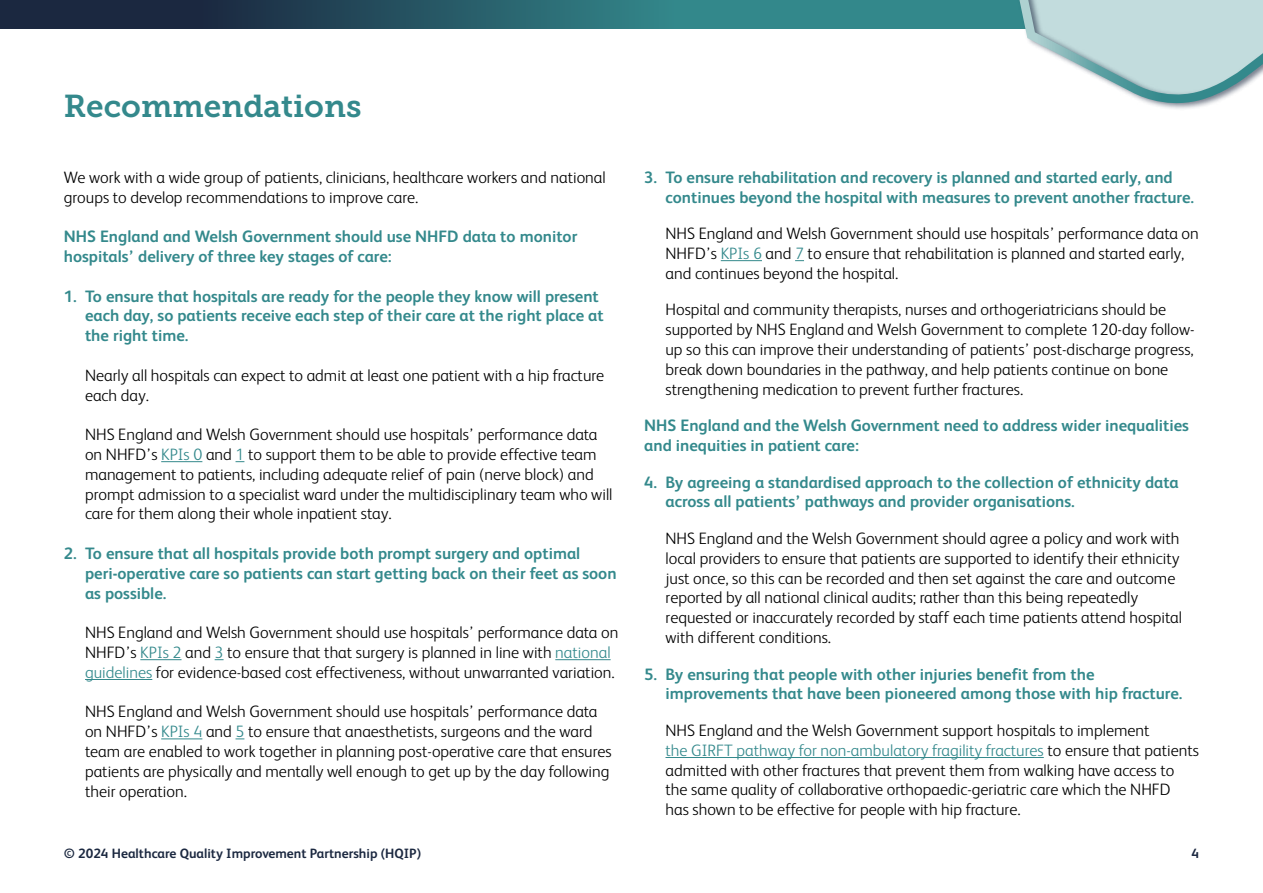
<style>
.page{position:relative;width:1263px;height:893px;background:#fff}
.page>*{position:absolute;margin:0;border:0;box-sizing:border-box;transform-origin:0 0}
.t1{font:31.5px "Museo Slab 700";color:#34898c}
.t2{font:300 16.5px/19.8px "FS Albert";color:#000}
.t3{font:700 16.5px/19.8px "FS Albert";color:#34898c}
.t4{font:700 13.5px "FS Albert";color:#1b2840}
.s1{color:#34898c}
</style>
<div class="page">
<svg style="left:0;top:0;width:999px;height:28px"></svg>
<svg style="left:999px;top:0;width:264px;height:109px"></svg>
<hr style="left:161px;top:461px;width:41px;height:1px;background:#34898c">
<hr style="left:140px;top:659px;width:41px;height:1px;background:#34898c">
<hr style="left:555px;top:659px;width:56px;height:1px;background:#34898c">
<hr style="left:85px;top:679px;width:67px;height:1px;background:#34898c">
<hr style="left:161px;top:738px;width:41px;height:1px;background:#34898c">
<hr style="left:721px;top:260px;width:41px;height:1px;background:#34898c">
<hr style="left:665px;top:757px;width:379px;height:1px;background:#34898c">
<h1 class="t1" style="left:64px;top:88px;width:299px">Recommendations</h1>
<p class="t2" style="left:64px;top:167px;width:543px">We work with a wide group of patients, clinicians, healthcare workers and national groups to develop recommendations to improve care.</p>
<p class="t3" style="left:64px;top:226px;width:515px">NHS England and Welsh Government should use NHFD data to monitor hospitals’ delivery of three key stages of care:</p>
<p class="t3" style="left:85px;top:286px;width:520px;text-indent:-21px">1. To ensure that hospitals are ready for the people they know will present each day, so patients receive each step of their care at the right place at the right time.</p>
<p class="t2" style="left:85px;top:365px;width:521px">Nearly all hospitals can expect to admit at least one patient with a hip fracture each day.</p>
<p class="t2" style="left:85px;top:425px;width:529px">NHS England and Welsh Government should use hospitals’ performance data on NHFD’s <span class="s1">KPIs 0</span> and <span class="s1">1</span> to support them to be able to provide effective team management to patients, including adequate relief of pain (nerve block) and prompt admission to a specialist ward under the multidisciplinary team who will care for them along their whole inpatient stay.</p>
<p class="t3" style="left:85px;top:543px;width:533px;text-indent:-21px">2. To ensure that all hospitals provide both prompt surgery and optimal peri-operative care so patients can start getting back on their feet as soon as possible.</p>
<p class="t2" style="left:85px;top:623px;width:535px">NHS England and Welsh Government should use hospitals’ performance data on<br>NHFD’s <span class="s1">KPIs 2</span> and <span class="s1">3</span> to ensure that that surgery is planned in line with <span class="s1">national guidelines</span> for evidence-based cost effectiveness, without unwarranted variation.</p>
<p class="t2" style="left:85px;top:702px;width:528px">NHS England and Welsh Government should use hospitals’ performance data on NHFD’s <span class="s1">KPIs 4</span> and <span class="s1">5</span> to ensure that anaesthetists, surgeons and the ward team are enabled to work together in planning post-operative care that ensures patients are physically and mentally well enough to get up by the day following their operation.</p>
<p class="t3" style="left:665px;top:167px;width:530px;text-indent:-21px">3. To ensure rehabilitation and recovery is planned and started early, and continues beyond the hospital with measures to prevent another fracture.</p>
<p class="t2" style="left:665px;top:224px;width:535px">NHS England and Welsh Government should use hospitals’ performance data on<br>NHFD’s <span class="s1">KPIs 6</span> and <span class="s1">7</span> to ensure that rehabilitation is planned and started early, and continues beyond the hospital.</p>
<p class="t2" style="left:665px;top:300px;width:531px">Hospital and community therapists, nurses and orthogeriatricians should be supported by NHS England and Welsh Government to complete 120-day follow&shy;up so this can improve their understanding of patients’ post-discharge progress, break down boundaries in the pathway, and help patients continue on bone strengthening medication to prevent further fractures.</p>
<p class="t3" style="left:644px;top:415px;width:546px">NHS England and the Welsh Government need to address wider inequalities and inequities in patient care:</p>
<p class="t3" style="left:665px;top:472px;width:515px;text-indent:-21px">4. By agreeing a standardised approach to the collection of ethnicity data across all patients’ pathways and provider organisations.</p>
<p class="t2" style="left:665px;top:528px;width:518px">NHS England and the Welsh Government should agree a policy and work with local providers to ensure that patients are supported to identify their ethnicity just once, so this can be recorded and then set against the care and outcome reported by all national clinical audits; rather than this being repeatedly requested or inaccurately recorded by staff each time patients attend hospital with different conditions.</p>
<p class="t3" style="left:665px;top:664px;width:518px;text-indent:-21px">5. By ensuring that people with other injuries benefit from the improvements that have been pioneered among those with hip fracture.</p>
<p class="t2" style="left:665px;top:720px;width:535px">NHS England and the Welsh Government support hospitals to implement<br><span class="s1">the GIRFT pathway for non-ambulatory fragility fractures</span> to ensure that patients admitted with other fractures that prevent them from walking have access to the same quality of collaborative orthopaedic-geriatric care which the NHFD<br>has shown to be effective for people with hip fracture.</p>
<p class="t4" style="left:64px;top:845px;width:359px">© 2024 Healthcare Quality Improvement Partnership (HQIP)</p>
<p class="t4" style="left:1191px;top:845px;width:9px">4</p>
</div>
